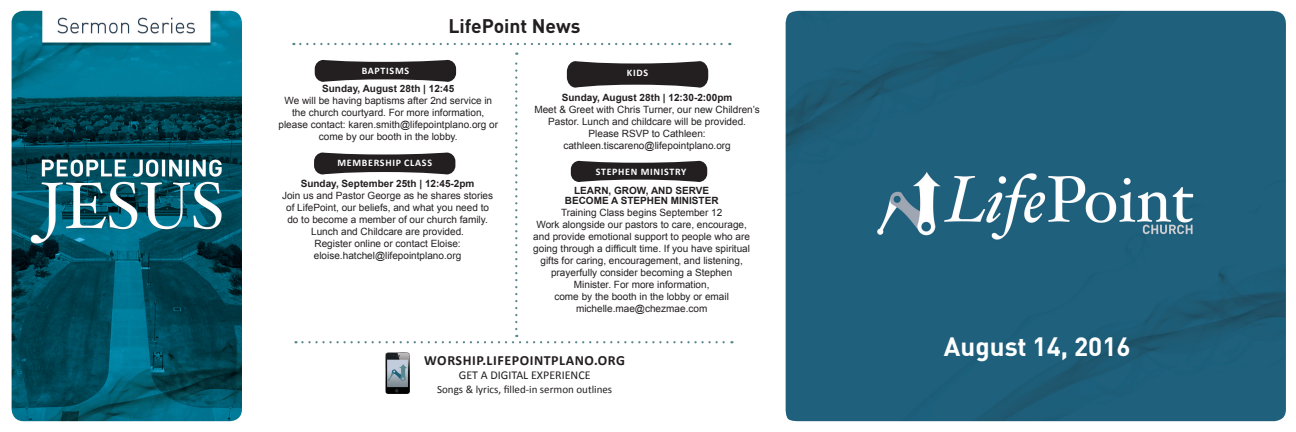
<style>
.page{position:relative;width:1296px;height:432px;background:#fff}
.page>*{position:absolute;margin:0;border:0;box-sizing:border-box;transform-origin:0 0}
.t1{font:700 26px "DIN";color:#fff}
.t2{font:700 19.3px "DIN";color:#231f20}
.t3{font:700 14px "Calibri";letter-spacing:.04em;color:#231f20}
.t4{font:12px "Calibri";color:#231f20}
.t5{font:11px "Calibri";color:#231f20}
.t6{font:10px/12px "Arial";color:#231f20;text-align:center}
.t7{font:700 10px "Arial";color:#231f20}
.t8{font:700 10px "Calibri";letter-spacing:.07em;color:#fff}
</style>
<div class="page">
<img style="left:786px;top:11px;width:500px;height:410px">
<svg style="left:315px;top:60px;width:141px;height:22px;background:#423f40"></svg>
<svg style="left:571px;top:161px;width:136px;height:21px;background:#403d3e"></svg>
<svg style="left:296px;top:335px;width:436px;height:8px"></svg>
<svg style="left:515px;top:53px;width:2px;height:276px"></svg>
<img style="left:12px;top:11px;width:230px;height:410px">
<svg style="left:300px;top:43px;width:430px;height:2px"></svg>
<img style="left:385px;top:353px;width:25px;height:40px">
<svg style="left:314px;top:153px;width:141px;height:21px;background:#3a3637"></svg>
<svg style="left:567px;top:61px;width:141px;height:27px;background:#454243"></svg>
<p class="t2" style="left:449px;top:14px;width:133px">LifePoint News</p>
<p class="t8" style="left:362px;top:64px;width:49px">BAPTISMS</p>
<p class="t7" style="left:322px;top:82px;width:134px">Sunday, August 28th | 12:45</p>
<p class="t6" style="left:284px;top:94px;width:209px">We will be having baptisms after 2nd service in</p>
<p class="t6" style="left:292px;top:106px;width:194px">the church courtyard. For more information,</p>
<p class="t6" style="left:278px;top:118px;width:221px">please contact: karen.smith@lifepointplano.org or come by our booth in the lobby.</p>
<p class="t8" style="left:337px;top:156px;width:96px">MEMBERSHIP CLASS</p>
<p class="t7" style="left:301px;top:176px;width:175px">Sunday, September 25th | 12:45-2pm</p>
<p class="t6" style="left:282px;top:189px;width:213px">Join us and Pastor George as he shares stories</p>
<p class="t6" style="left:286px;top:201px;width:204px">of LifePoint, our beliefs, and what you need to</p>
<p class="t6" style="left:287px;top:213px;width:202px">do to become a member of our church family.</p>
<p class="t6" style="left:311px;top:225px;width:154px">Lunch and Childcare are provided.</p>
<p class="t6" style="left:315px;top:237px;width:148px">Register online or contact Eloise:</p>
<p class="t6" style="left:314px;top:249px;width:149px">eloise.hatchel@lifepointplano.org</p>
<p class="t8" style="left:627px;top:66px;width:23px">KIDS</p>
<p class="t7" style="left:562px;top:90px;width:172px">Sunday, August 28th | 12:30-2:00pm</p>
<p class="t6" style="left:534px;top:103px;width:227px">Meet &amp; Greet with Chris Turner, our new Children’s<br>Pastor. Lunch and childcare will be provided.</p>
<p class="t6" style="left:589px;top:127px;width:119px">Please RSVP to Cathleen:</p>
<p class="t6" style="left:563px;top:139px;width:169px">cathleen.tiscareno@lifepointplano.org</p>
<p class="t8" style="left:596px;top:165px;width:92px">STEPHEN MINISTRY</p>
<p class="t7" style="left:574px;top:184px;width:137px">LEARN, GROW, AND SERVE</p>
<p class="t7" style="left:565px;top:194px;width:155px">BECOME A STEPHEN MINISTER</p>
<p class="t6" style="left:561px;top:206px;width:163px">Training Class begins September 12</p>
<p class="t6" style="left:536px;top:218px;width:212px">Work alongside our pastors to care, encourage,</p>
<p class="t6" style="left:533px;top:230px;width:218px">and provide emotional support to people who are</p>
<p class="t6" style="left:533px;top:242px;width:218px">going through a difficult time. If you have spiritual</p>
<p class="t6" style="left:541px;top:254px;width:204px">gifts for caring, encouragement, and listening,</p>
<p class="t6" style="left:551px;top:266px;width:183px">prayerfully consider becoming a Stephen</p>
<p class="t6" style="left:574px;top:278px;width:137px">Minister. For more information,</p>
<p class="t6" style="left:554px;top:290px;width:176px">come by the booth in the lobby or email</p>
<p class="t6" style="left:576px;top:302px;width:133px">michelle.mae@chezmae.com</p>
<p class="t3" style="left:424px;top:352px;width:202px">WORSHIP.LIFEPOINTPLANO.ORG</p>
<p class="t4" style="left:459px;top:368px;width:133px">GET A DIGITAL EXPERIENCE</p>
<p class="t5" style="left:437px;top:383px;width:177px">Songs &amp; lyrics, filled-in sermon outlines</p>
<p class="t1" style="left:944px;top:330px;width:188px">August 14, 2016</p>
</div>
